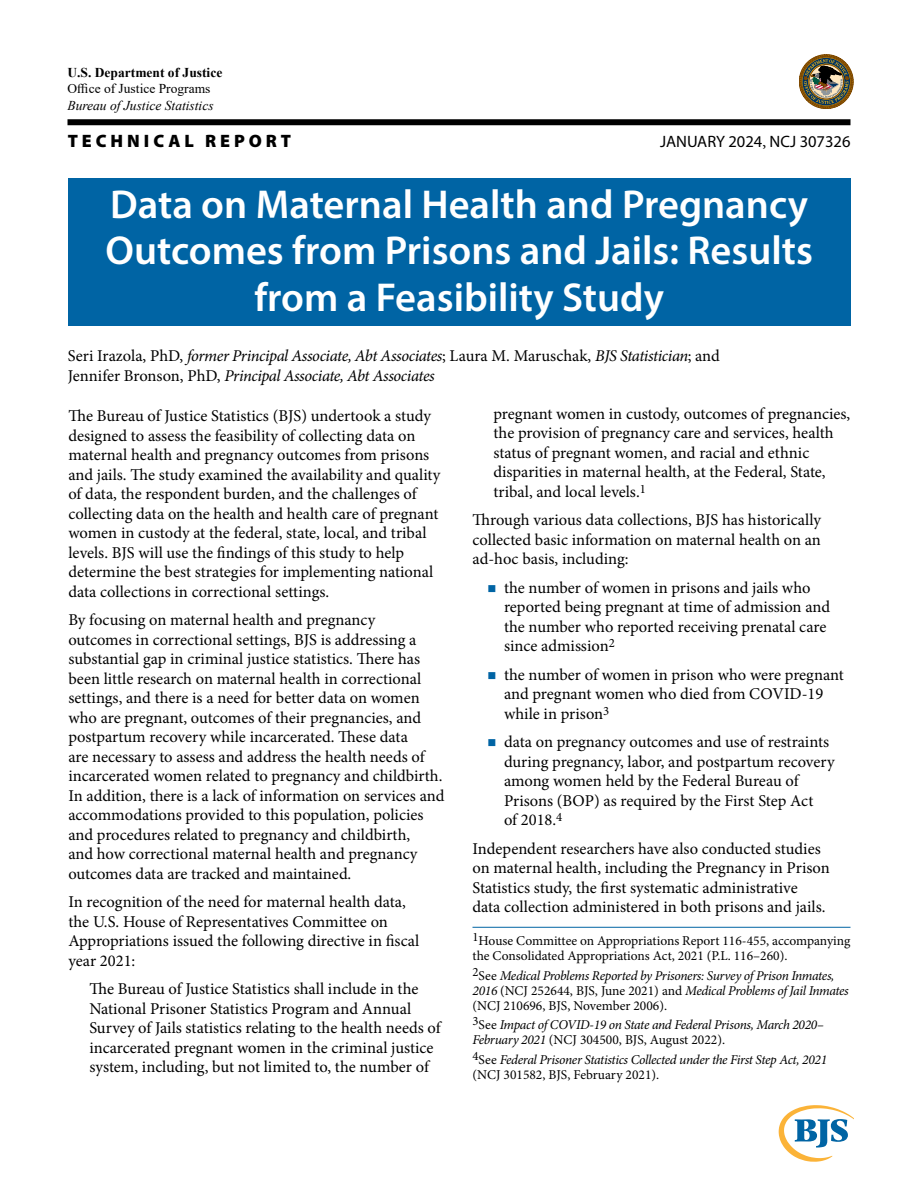
<style>
.page{position:relative;width:918px;height:1188px;background:#fff}
.page>*{position:absolute;margin:0;border:0;box-sizing:border-box;transform-origin:0 0}
.t1{font:600 40.5px/46.5px "Myriad Pro";color:#fff;text-align:center}
.Report_type{font:900 18px "Myriad Pro";letter-spacing:.22em;color:#000}
.Body_text{font:16.5px/19.5px "Minion Pro";letter-spacing:-.005em;color:#000}
.Body_text-2{font:italic 16.5px/19.5px "Minion Pro";letter-spacing:-.03em;color:#000}
.Date___number{font:16.5px "Myriad Pro";color:#000}
.Footnote_no_line{font:italic 13.5px/15px "Minion Pro";letter-spacing:-.025em;color:#000}
.Footnote_no_line-2{font:13.5px/15px "Minion Pro";color:#000}
.Body_text-3{font:italic 13.5px "Times New Roman";color:#000}
.Body_text-4{font:700 13.5px "Times New Roman";color:#000}
.Body_text-5{font:13.5px "Times New Roman";color:#000}
.s1{font-family:"Minion Pro"}
.s2{font-style:normal}
</style>
<div class="page">
<div style="left:68px;top:119px;width:782px;height:6px;background:#000"></div>
<svg style="left:799px;top:55px;width:54px;height:54px"></svg>
<svg style="left:779px;top:1105px;width:75px;height:57px"></svg>
<div style="left:68px;top:178px;width:782px;height:148px;background:#0064a4"></div>
<hr style="left:472px;top:927px;width:378px;height:1px;background:#0064a4">
<p class="Body_text-4" style="left:68px;top:62px;width:156px">U.S. Department of Justice</p>
<p class="Body_text-5" style="left:68px;top:79px;width:145px">Office of Justice Programs</p>
<p class="Body_text-3" style="left:68px;top:96px;width:148px">Bureau of Justice Statistics</p>
<p class="Report_type" style="left:68px;top:129px;width:225px">TECHNICAL REPORT</p>
<p class="Date___number" style="left:660px;top:131px;width:192px">JANUARY 2024<span class="s1">,</span> NCJ 307326</p>
<h1 class="t1" style="left:105px;top:180px;width:709px">Data on Maternal Health and Pregnancy<br>Outcomes from Prisons and Jails: Results from a Feasibility Study</h1>
<p class="Body_text-2" style="left:68px;top:346px;width:654px"><span class="s2">Seri Irazola, PhD,</span> former Principal Associate, Abt Associates<span class="s2">; Laura M. Maruschak,</span> BJS Statistician<span class="s2">; and<br>Jennifer Bronson, PhD,</span> Principal Associate, Abt Associates</p>
<p class="Body_text" style="left:68px;top:406px;width:373px">The Bureau of Justice Statistics (BJS) undertook a study designed to assess the feasibility of collecting data on maternal health and pregnancy outcomes from prisons and jails. The study examined the availability and quality of data, the respondent burden, and the challenges of collecting data on the health and health care of pregnant women in custody at the federal, state, local, and tribal levels. BJS will use the findings of this study to help determine the best strategies for implementing national data collections in correctional settings.</p>
<p class="Body_text" style="left:68px;top:610px;width:378px">By focusing on maternal health and pregnancy<br>outcomes in correctional settings, BJS is addressing a substantial gap in criminal justice statistics. There has been little research on maternal health in correctional settings, and there is a need for better data on women who are pregnant, outcomes of their pregnancies, and postpartum recovery while incarcerated. These data<br>are necessary to assess and address the health needs of incarcerated women related to pregnancy and childbirth.<br>In addition, there is a lack of information on services and accommodations provided to this population, policies and procedures related to pregnancy and childbirth,<br>and how correctional maternal health and pregnancy outcomes data are tracked and maintained.</p>
<p class="Body_text" style="left:68px;top:892px;width:352px">In recognition of the need for maternal health data, the U.S. House of Representatives Committee on Appropriations issued the following directive in fiscal year 2021:</p>
<p class="Body_text" style="left:89px;top:979px;width:353px">The Bureau of Justice Statistics shall include in the National Prisoner Statistics Program and Annual Survey of Jails statistics relating to the health needs of incarcerated pregnant women in the criminal justice system, including, but not limited to, the number of</p>
<p class="Body_text" style="left:494px;top:404px;width:358px">pregnant women in custody, outcomes of pregnancies, the provision of pregnancy care and services, health status of pregnant women, and racial and ethnic disparities in maternal health, at the Federal, State, tribal, and local levels.<sup>1</sup></p>
<p class="Body_text" style="left:472px;top:510px;width:350px;text-align:justify">Through various data collections, BJS has historically collected basic information on maternal health on an ad-hoc basis, including:</p>
<p class="Body_text" style="left:504px;top:578px;width:328px">the number of women in prisons and jails who reported being pregnant at time of admission and the number who reported receiving prenatal care since admission<sup>2</sup></p>
<p class="Body_text" style="left:504px;top:665px;width:341px">the number of women in prison who were pregnant and pregnant women who died from COVID-19 while in prison<sup>3</sup></p>
<p class="Body_text" style="left:504px;top:732px;width:332px">data on pregnancy outcomes and use of restraints during pregnancy, labor, and postpartum recovery among women held by the Federal Bureau of Prisons (BOP) as required by the First Step Act<br>of 2018.<sup>4</sup></p>
<p class="Body_text" style="left:472px;top:839px;width:359px">Independent researchers have also conducted studies on maternal health, including the Pregnancy in Prison Statistics study, the first systematic administrative data collection administered in both prisons and jails.</p>
<p class="Footnote_no_line-2" style="left:472px;top:934px;width:379px"><sup>1</sup>House Committee on Appropriations Report 116-455, accompanying the Consolidated Appropriations Act, 2021 (P.L. 116–260).</p>
<p class="Footnote_no_line" style="left:472px;top:968px;width:378px"><sup>2</sup><span class="s2">See</span> Medical Problems Reported by Prisoners: Survey of Prison Inmates,<br>2016 <span class="s2">(NCJ 252644, BJS, June 2021) and</span> Medical Problems of Jail Inmates <span class="s2">(NCJ 210696, BJS, November 2006).</span></p>
<p class="Footnote_no_line" style="left:472px;top:1017px;width:353px"><sup>3</sup><span class="s2">See</span> Impact of COVID-19 on State and Federal Prisons, March 2020–<br>February 2021 <span class="s2">(NCJ 304500, BJS, August 2022).</span></p>
<p class="Footnote_no_line" style="left:472px;top:1052px;width:356px"><sup>4</sup><span class="s2">See</span> Federal Prisoner Statistics Collected under the First Step Act, 2021 <span class="s2">(NCJ 301582, BJS, February 2021).</span></p>
</div>
